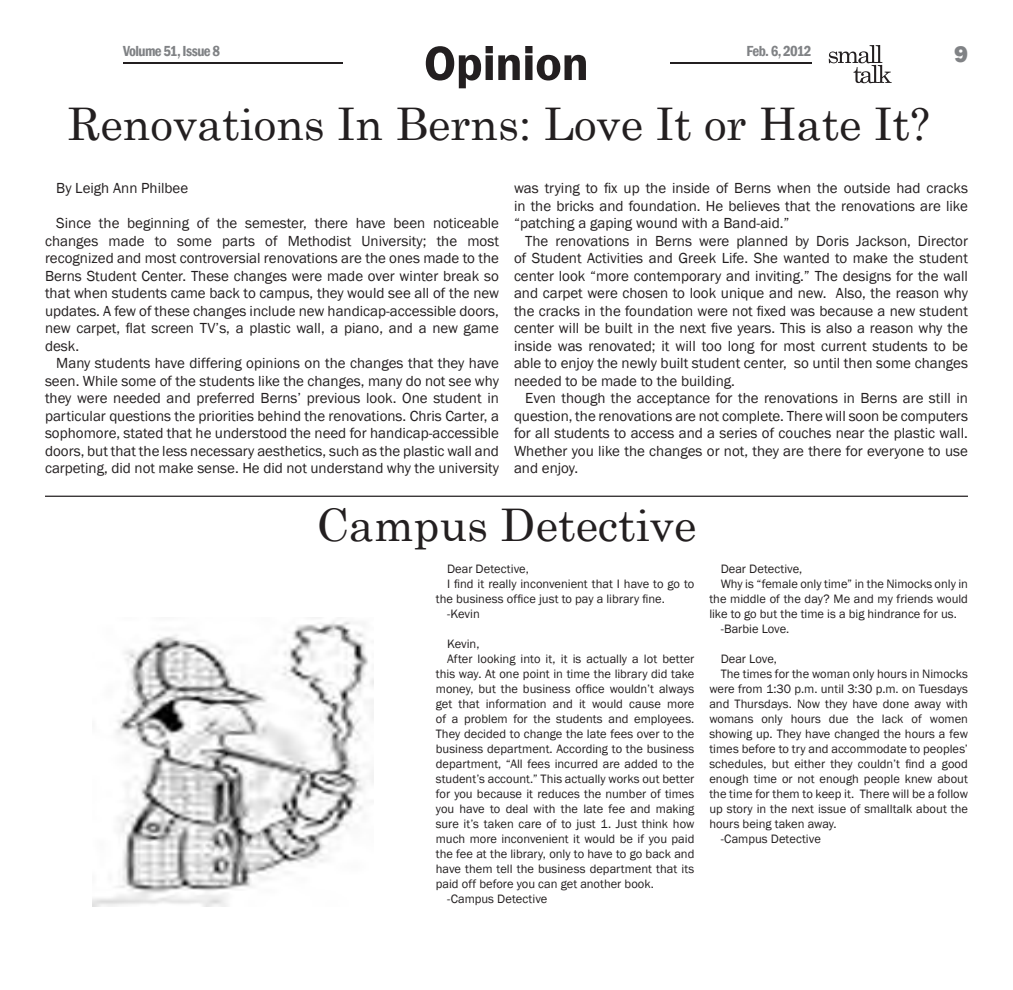
<style>
.page{position:relative;width:1013px;height:990px;background:#fff}
.page>*{position:absolute;margin:0;border:0;box-sizing:border-box;transform-origin:0 0}
.t1{font:600 50px "Franklin Gothic";letter-spacing:-.005em;color:#231f20}
.t2{font:45px "Century Schoolbook";color:#231f20}
.t3{font:800 23.75px "Franklin Gothic";color:#808285}
.t4{font:15px/17.5px "Franklin Gothic";color:#231f20;text-align:justify}
.t5{font:600 condensed 15px "Franklin Gothic";letter-spacing:-.04em;color:#808285}
.t6{font:12.5px/15px "Franklin Gothic";color:#231f20;text-align:justify}
</style>
<div class="page">
<svg style="left:828px;top:45px;width:63px;height:38px"></svg>
<hr style="left:670px;top:62px;width:141px;height:2px;background:#231f20">
<hr style="left:123px;top:62px;width:220px;height:2px;background:#231f20">
<hr style="left:45px;top:496px;width:923px;height:1px;background:#231f20">
<img style="left:92px;top:617px;width:281px;height:289px">
<p class="t5" style="left:123px;top:40px;width:98px">Volume 51, Issue 8</p>
<p class="t5" style="left:746px;top:40px;width:67px">Feb. 6, 2012</p>
<p class="t3" style="left:954px;top:38px;width:15px">9</p>
<p class="t1" style="left:424px;top:33px;width:166px">Opinion</p>
<p class="t2" style="left:68px;top:86px;width:863px">Renovations In Berns: Love It or Hate It?</p>
<p class="t4" style="left:56px;top:180px;width:133px">By Leigh Ann Philbee</p>
<p class="t4" style="left:45px;top:215px;width:455px;text-indent:11px">Since the beginning of the semester, there have been noticeable changes made to some parts of Methodist University; the most recognized and most controversial renovations are the ones made to the Berns Student Center. These changes were made over winter break so that when students came back to campus, they would see all of the new updates. A few of these changes include new handicap-accessible doors, new carpet, flat screen TV’s, a plastic wall, a piano, and a new game desk.</p>
<p class="t4" style="left:45px;top:355px;width:455px;text-indent:11px">Many students have differing opinions on the changes that they have seen. While some of the students like the changes, many do not see why they were needed and preferred Berns’ previous look. One student in particular questions the priorities behind the renovations. Chris Carter, a sophomore, stated that he understood the need for handicap-accessible doors, but that the less necessary aesthetics, such as the plastic wall and carpeting, did not make sense. He did not understand why the university</p>
<p class="t4" style="left:514px;top:180px;width:455px">was trying to fix up the inside of Berns when the outside had cracks in the bricks and foundation. He believes that the renovations are like “patching a gaping wound with a Band-aid.”</p>
<p class="t4" style="left:514px;top:232px;width:455px;text-indent:11px">The renovations in Berns were planned by Doris Jackson, Director of Student Activities and Greek Life. She wanted to make the student center look “more contemporary and inviting.” The designs for the wall and carpet were chosen to look unique and new. Also, the reason why the cracks in the foundation were not fixed was because a new student center will be built in the next five years. This is also a reason why the inside was renovated; it will too long for most current students to be able to enjoy the newly built student center, so until then some changes needed to be made to the building.</p>
<p class="t4" style="left:514px;top:390px;width:455px;text-indent:11px">Even though the acceptance for the renovations in Berns are still in question, the renovations are not complete. There will soon be computers for all students to access and a series of couches near the plastic wall.<br>Whether you like the changes or not, they are there for everyone to use and enjoy.</p>
<p class="t2" style="left:316px;top:487px;width:382px">Campus Detective</p>
<p class="t6" style="left:447px;top:561px;width:83px">Dear Detective,</p>
<p class="t6" style="left:436px;top:576px;width:260px;text-indent:11px">I find it really inconvenient that I have to go to the business office just to pay a library fine.</p>
<p class="t6" style="left:447px;top:606px;width:34px">-Kevin</p>
<p class="t6" style="left:447px;top:636px;width:34px">Kevin,</p>
<p class="t6" style="left:436px;top:651px;width:260px;text-indent:11px">After looking into it, it is actually a lot better this way. At one point in time the library did take money, but the business office wouldn’t always get that information and it would cause more of a problem for the students and employees.<br>They decided to change the late fees over to the business department. According to the business department, “All fees incurred are added to the student’s account.” This actually works out better for you because it reduces the number of times you have to deal with the late fee and making sure it’s taken care of to just 1. Just think how much more inconvenient it would be if you paid the fee at the library, only to have to go back and have them tell the business department that its paid off before you can get another book.</p>
<p class="t6" style="left:447px;top:891px;width:102px">-Campus Detective</p>
<p class="t6" style="left:720px;top:561px;width:83px">Dear Detective,</p>
<p class="t6" style="left:709px;top:576px;width:260px;text-indent:11px">Why is “female only time” in the Nimocks only in the middle of the day? Me and my friends would like to go but the time is a big hindrance for us.</p>
<p class="t6" style="left:720px;top:621px;width:70px">-Barbie Love.</p>
<p class="t6" style="left:720px;top:651px;width:58px">Dear Love,</p>
<p class="t6" style="left:709px;top:666px;width:260px;text-indent:11px">The times for the woman only hours in Nimocks were from 1:30 p.m. until 3:30 p.m. on Tuesdays and Thursdays. Now they have done away with womans only hours due the lack of women showing up. They have changed the hours a few times before to try and accommodate to peoples’ schedules, but either they couldn’t find a good enough time or not enough people knew about the time for them to keep it. There will be a follow up story in the next issue of smalltalk about the hours being taken away.</p>
<p class="t6" style="left:720px;top:831px;width:102px">-Campus Detective</p>
</div>
